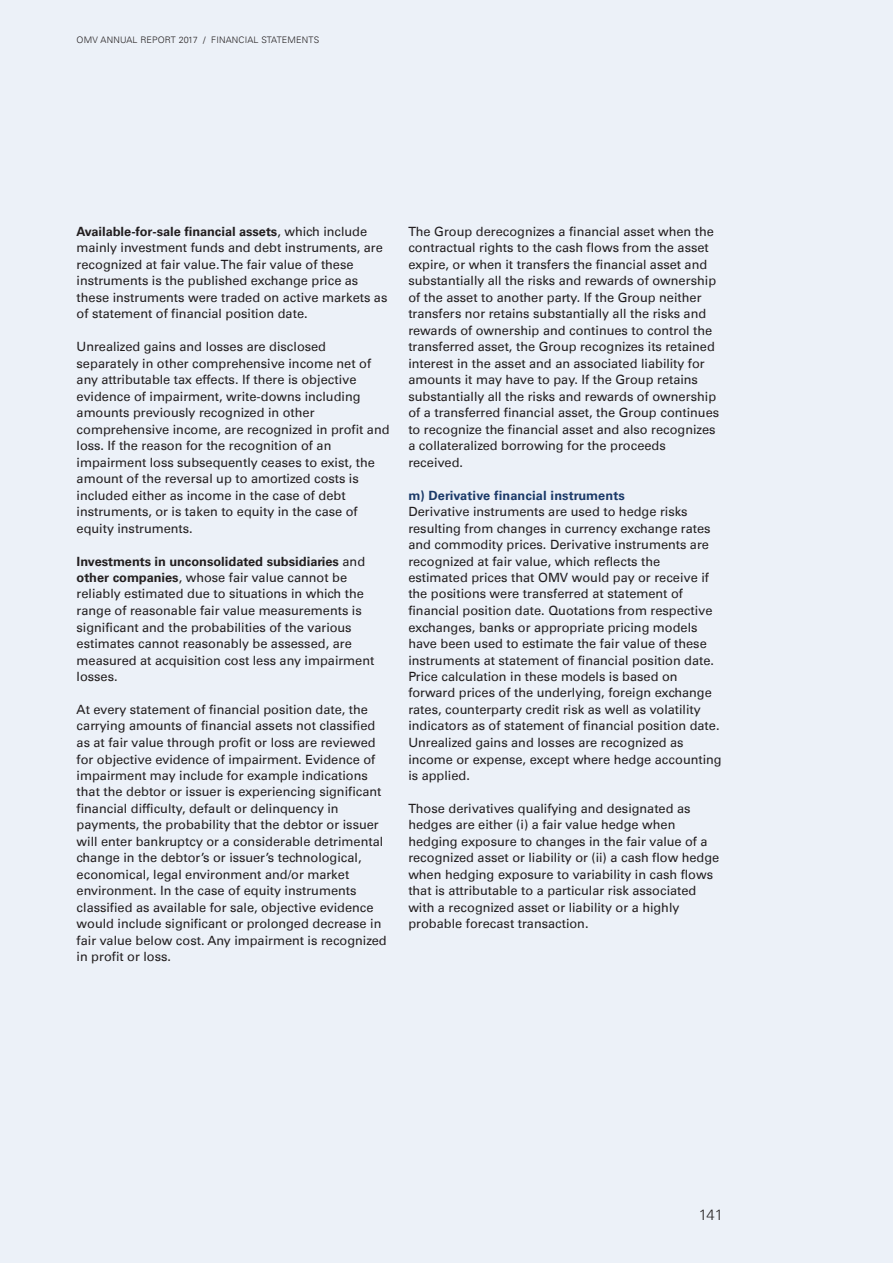
<style>
.page{position:relative;width:893px;height:1263px;background:#fff}
.page>*{position:absolute;margin:0;border:0;box-sizing:border-box;transform-origin:0 0}
.t1{font:300 15px "Univers Com 45";color:#231f20}
.t2{font:12.75px/16.5px "Univers LTOMV55 Roman";color:#231f20}
.t3{font:700 12.75px "Univers LTOMV55 Roman";letter-spacing:.015em;color:#1b3a69}
.t4{font:300 9px "Univers Com 45";letter-spacing:.01em;color:#231f20}
.s1{font-weight:700}
</style>
<div class="page">
<div style="left:0;top:0;width:892px;height:1262px;background:#ecf1f8"></div>
<p class="t4" style="left:77px;top:36px;width:244px">OMV ANNUAL REPORT 2017 / FINANCIAL STATEMENTS</p>
<p class="t2" style="left:77px;top:223px;width:312px"><span class="s1">Available-for-sale financial assets</span>, which include mainly investment funds and debt instruments, are recognized at fair value. The fair value of these instruments is the published exchange price as these instruments were traded on active markets as of statement of financial position date.</p>
<p class="t2" style="left:77px;top:338px;width:314px">Unrealized gains and losses are disclosed separately in other comprehensive income net of any attributable tax effects. If there is objective evidence of impairment, write-downs including amounts previously recognized in other comprehensive income, are recognized in profit and loss. If the reason for the recognition of an impairment loss subsequently ceases to exist, the amount of the reversal up to amortized costs is included either as income in the case of debt instruments, or is taken to equity in the case of equity instruments.</p>
<p class="t2" style="left:77px;top:553px;width:299px"><span class="s1">Investments in unconsolidated subsidiaries</span> and <span class="s1">other companies</span>, whose fair value cannot be reliably estimated due to situations in which the range of reasonable fair value measurements is significant and the probabilities of the various estimates cannot reasonably be assessed, are measured at acquisition cost less any impairment losses.</p>
<p class="t2" style="left:77px;top:701px;width:312px">At every statement of financial position date, the carrying amounts of financial assets not classified as at fair value through profit or loss are reviewed for objective evidence of impairment. Evidence of impairment may include for example indications that the debtor or issuer is experiencing significant financial difficulty, default or delinquency in payments, the probability that the debtor or issuer will enter bankruptcy or a considerable detrimental change in the debtor’s or issuer’s technological, economical, legal environment and/or market environment. In the case of equity instruments classified as available for sale, objective evidence would include significant or prolonged decrease in fair value below cost. Any impairment is recognized in profit or loss.</p>
<p class="t2" style="left:408px;top:223px;width:312px">The Group derecognizes a financial asset when the contractual rights to the cash flows from the asset expire, or when it transfers the financial asset and substantially all the risks and rewards of ownership of the asset to another party. If the Group neither transfers nor retains substantially all the risks and rewards of ownership and continues to control the transferred asset, the Group recognizes its retained interest in the asset and an associated liability for amounts it may have to pay. If the Group retains substantially all the risks and rewards of ownership of a transferred financial asset, the Group continues to recognize the financial asset and also recognizes a collateralized borrowing for the proceeds received.</p>
<p class="t3" style="left:408px;top:488px;width:218px">m) Derivative financial instruments</p>
<p class="t2" style="left:408px;top:503px;width:315px">Derivative instruments are used to hedge risks resulting from changes in currency exchange rates and commodity prices. Derivative instruments are recognized at fair value, which reflects the estimated prices that OMV would pay or receive if the positions were transferred at statement of financial position date. Quotations from respective exchanges, banks or appropriate pricing models have been used to estimate the fair value of these instruments at statement of financial position date.<br>Price calculation in these models is based on forward prices of the underlying, foreign exchange rates, counterparty credit risk as well as volatility indicators as of statement of financial position date.<br>Unrealized gains and losses are recognized as income or expense, except where hedge accounting is applied.</p>
<p class="t2" style="left:408px;top:800px;width:312px">Those derivatives qualifying and designated as hedges are either (i) a fair value hedge when hedging exposure to changes in the fair value of a recognized asset or liability or (ii) a cash flow hedge when hedging exposure to variability in cash flows that is attributable to a particular risk associated with a recognized asset or liability or a highly probable forecast transaction.</p>
<p class="t1" style="left:698px;top:1209px;width:26px">141</p>
</div>
